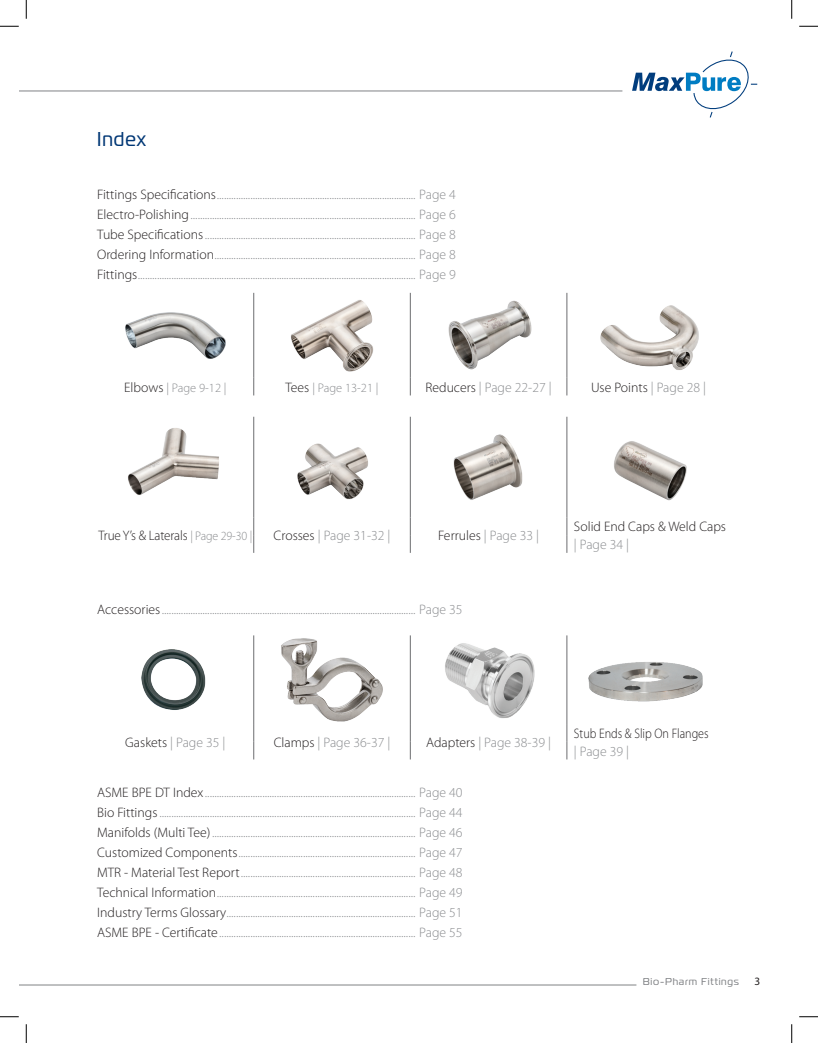
<style>
.page{position:relative;width:818px;height:1043px;background:#fff}
.page>*{position:absolute;margin:0;border:0;box-sizing:border-box;transform-origin:0 0}
.t1{font:20px "Magistral";letter-spacing:.05em;color:#013775;scale:.96 1}
.t2{font:300 13.75px/20px "Myriad Pro";color:#8b8d90;text-align:justify}
.t3{font:300 13.75px "Myriad Pro";color:#231f20}
.t4{font:300 13.75px "Myriad Pro";color:#231f20;scale:.96 1}
.t5{font:300 13.75px "Myriad Pro";color:#231f20;scale:.88 1}
.t6{font:300 12.5px "Myriad Pro";color:#8b8d90}
.t7{font:11.25px "Myriad Pro";color:#231f20}
.t8{font:10px "Magistral";letter-spacing:.075em;color:#808285}
.s1{color:#231f20}
.s2{font-size:13.75px;color:#231f20}
.s3{color:#8b8d90}
.s4{font-size:12.5px;color:#8b8d90}
</style>
<div class="page">
<hr style="left:253px;top:293px;width:1px;height:85px;background:#6c6d70">
<hr style="left:410px;top:293px;width:1px;height:85px;background:#6c6d70">
<hr style="left:566px;top:293px;width:1px;height:85px;background:#6c6d70">
<svg style="left:253px;top:378px;width:1px;height:17px"></svg>
<svg style="left:410px;top:378px;width:1px;height:17px"></svg>
<svg style="left:566px;top:378px;width:1px;height:17px"></svg>
<hr style="left:253px;top:417px;width:1px;height:100px;background:#6c6d70">
<hr style="left:410px;top:417px;width:1px;height:100px;background:#6c6d70">
<hr style="left:566px;top:417px;width:1px;height:100px;background:#6c6d70">
<svg style="left:253px;top:517px;width:1px;height:36px"></svg>
<svg style="left:410px;top:517px;width:1px;height:36px"></svg>
<svg style="left:566px;top:517px;width:1px;height:36px"></svg>
<img style="left:125px;top:312px;width:101px;height:46px">
<img style="left:291px;top:300px;width:83px;height:71px">
<img style="left:448px;top:300px;width:84px;height:70px">
<img style="left:600px;top:305px;width:99px;height:65px">
<img style="left:128px;top:428px;width:91px;height:67px">
<img style="left:297px;top:443px;width:71px;height:57px">
<img style="left:453px;top:434px;width:70px;height:66px">
<img style="left:614px;top:441px;width:73px;height:60px">
<hr style="left:253px;top:635px;width:1px;height:89px;background:#6c6d70">
<hr style="left:410px;top:635px;width:1px;height:89px;background:#6c6d70">
<hr style="left:566px;top:635px;width:1px;height:89px;background:#6c6d70">
<svg style="left:253px;top:724px;width:1px;height:35px"></svg>
<svg style="left:410px;top:724px;width:1px;height:35px"></svg>
<svg style="left:566px;top:724px;width:1px;height:35px"></svg>
<img style="left:141px;top:649px;width:65px;height:61px">
<img style="left:281px;top:638px;width:102px;height:84px">
<img style="left:445px;top:643px;width:90px;height:75px">
<img style="left:588px;top:662px;width:115px;height:40px">
<hr style="left:19px;top:91px;width:603px;height:1px;background:#808285">
<svg style="left:632px;top:51px;width:126px;height:67px"></svg>
<hr style="left:19px;top:984px;width:617px;height:1px;background:#808285">
<svg style="left:0;top:25px;width:19px;height:2px"></svg>
<svg style="left:799px;top:25px;width:19px;height:2px"></svg>
<svg style="left:0;top:1016px;width:19px;height:1px"></svg>
<svg style="left:799px;top:1016px;width:19px;height:1px"></svg>
<svg style="left:25px;top:0;width:2px;height:19px"></svg>
<svg style="left:25px;top:1024px;width:2px;height:18px"></svg>
<svg style="left:791px;top:0;width:1px;height:19px"></svg>
<svg style="left:791px;top:1024px;width:1px;height:18px"></svg>
<h1 class="t1" style="left:97px;top:127px;width:52px">Index</h1>
<p class="t2" style="left:97px;top:184px;width:360px"><span class="s1">Fittings Specifications</span>................................................................................... Page 4<br><span class="s1">Electro-Polishing</span>.............................................................................................. Page 6<br><span class="s1">Tube Specifications</span>........................................................................................ Page 8<br><span class="s1">Ordering Information</span>.................................................................................... Page 8<br><span class="s1">Fittings</span>.................................................................................................................... Page 9</p>
<p class="t6" style="left:124px;top:380px;width:104px"><span class="s2">Elbows</span> | Page 9-12 |</p>
<p class="t6" style="left:285px;top:380px;width:95px"><span class="s2">Tees</span> | Page 13-21 |</p>
<p class="t2" style="left:425px;top:377px;width:128px"><span class="s1">Reducers</span> | Page 22-27 |</p>
<p class="t3" style="left:591px;top:379px;width:116px">Use Points <span class="s3">| Page 28 |</span></p>
<p class="t4" style="left:98px;top:527px;width:162px">True Y’s &amp; Laterals <span class="s4">| Page 29-30 |</span></p>
<p class="t2" style="left:273px;top:525px;width:118px"><span class="s1">Crosses</span> | Page 31-32 |</p>
<p class="t3" style="left:438px;top:527px;width:102px">Ferrules <span class="s3">| Page 33 |</span></p>
<p class="t2" style="left:97px;top:599px;width:367px"><span class="s1">Accessories</span>.......................................................................................................... Page 35</p>
<p class="t3" style="left:574px;top:518px;width:154px">Solid End Caps &amp; Weld Caps</p>
<p class="t2" style="left:574px;top:534px;width:57px">| Page 34 |</p>
<p class="t2" style="left:125px;top:732px;width:102px"><span class="s1">Gaskets</span> | Page 35 |</p>
<p class="t2" style="left:274px;top:732px;width:118px"><span class="s1">Clamps</span> | Page 36-37 |</p>
<p class="t2" style="left:426px;top:732px;width:126px"><span class="s1">Adapters</span> | Page 38-39 |</p>
<p class="t2" style="left:97px;top:781px;width:367px"><span class="s1">ASME BPE DT Index</span>........................................................................................ Page 40<br><span class="s1">Bio Fittings</span>........................................................................................................... Page 44<br><span class="s1">Manifolds (Multi Tee)</span>..................................................................................... Page 46<br><span class="s1">Customized Components</span>.......................................................................... Page 47<br><span class="s1">MTR - Material Test Report</span>......................................................................... Page 48<br><span class="s1">Technical Information</span>................................................................................... Page 49<br><span class="s1">Industry Terms Glossary</span>............................................................................... Page 51<br><span class="s1">ASME BPE - Certificate</span>.................................................................................. Page 55</p>
<p class="t5" style="left:574px;top:725px;width:154px">Stub Ends &amp; Slip On Flanges</p>
<p class="t2" style="left:574px;top:741px;width:57px">| Page 39 |</p>
<p class="t8" style="left:642px;top:975px;width:98px">Bio-Pharm Fittings</p>
<p class="t7" style="left:754px;top:974px;width:7px">3</p>
</div>
